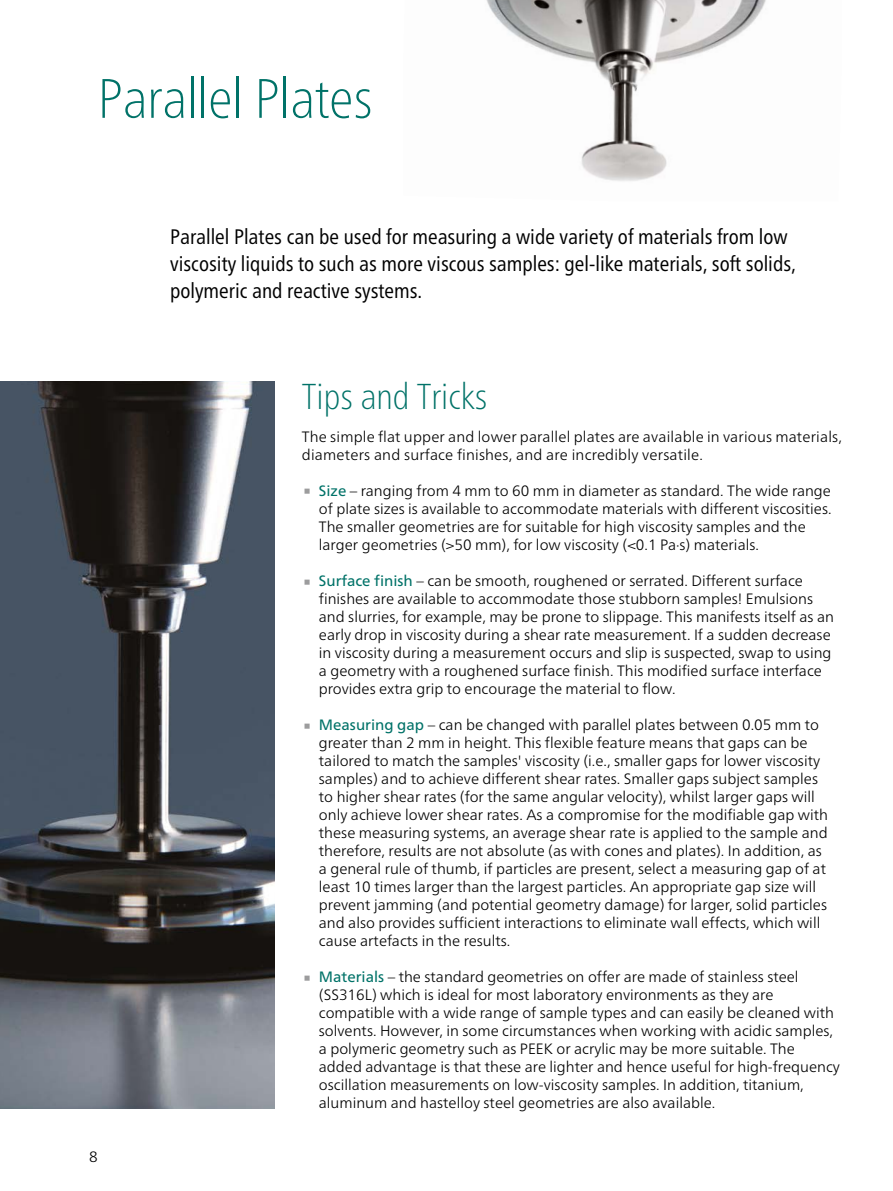
<style>
.page{position:relative;width:893px;height:1191px;background:#fff}
.page>*{position:absolute;margin:0;border:0;box-sizing:border-box;transform-origin:0 0}
.Headline_Titel_n{font:100 condensed 55.5px "Frutiger Neue LTW1 G";color:#007268}
.t1{font:45px "Frutiger Neue LTW1 G";color:#9c9c9d}
.Headline_Titel_n-2{font:100 condensed 36px "Frutiger Neue LTW1 G";color:#007268}
.Subhead_1_grün_n{font:condensed 21px/27px "Frutiger Neue LTW1 G";color:#000}
.Fließtext_en_n{font:300 15px/18px "Frutiger Neue LTW1 G";color:#000}
.s1{font-weight:400;color:#007268}
</style>
<div class="page">
<img style="left:486px;top:0;width:280px;height:181px">
<img style="left:0;top:381px;width:275px;height:727px">
<p class="Headline_Titel_n" style="left:98px;top:58px;width:276px">Parallel Plates</p>
<p class="Subhead_1_grün_n" style="left:170px;top:221px;width:627px">Parallel Plates can be used for measuring a wide variety of materials from low viscosity liquids to such as more viscous samples: gel-like materials, soft solids, polymeric and reactive systems.</p>
<p class="Headline_Titel_n-2" style="left:302px;top:370px;width:187px">Tips and Tricks</p>
<p class="Fließtext_en_n" style="left:89px;top:1147px;width:10px">8</p>
<p class="Fließtext_en_n" style="left:302px;top:427px;width:542px">The simple flat upper and lower parallel plates are available in various materials, diameters and surface finishes, and are incredibly versatile.</p>
<p class="t1" style="left:302px;top:461px;width:12px">∙</p>
<p class="Fließtext_en_n" style="left:319px;top:481px;width:514px"><span class="s1">Size</span> – ranging from 4 mm to 60 mm in diameter as standard. The wide range of plate sizes is available to accommodate materials with different viscosities.<br>The smaller geometries are for suitable for high viscosity samples and the larger geometries (&gt;50 mm), for low viscosity (&lt;0.1 Pa·s) materials.</p>
<p class="t1" style="left:302px;top:551px;width:12px">∙</p>
<p class="Fließtext_en_n" style="left:319px;top:571px;width:517px"><span class="s1">Surface finish</span> – can be smooth, roughened or serrated. Different surface finishes are available to accommodate those stubborn samples! Emulsions and slurries, for example, may be prone to slippage. This manifests itself as an early drop in viscosity during a shear rate measurement. If a sudden decrease in viscosity during a measurement occurs and slip is suspected, swap to using a geometry with a roughened surface finish. This modified surface interface provides extra grip to encourage the material to flow.</p>
<p class="t1" style="left:302px;top:695px;width:12px">∙</p>
<p class="Fließtext_en_n" style="left:319px;top:715px;width:511px"><span class="s1">Measuring gap</span> – can be changed with parallel plates between 0.05 mm to greater than 2 mm in height. This flexible feature means that gaps can be tailored to match the samples' viscosity (i.e., smaller gaps for lower viscosity samples) and to achieve different shear rates. Smaller gaps subject samples to higher shear rates (for the same angular velocity), whilst larger gaps will only achieve lower shear rates. As a compromise for the modifiable gap with these measuring systems, an average shear rate is applied to the sample and therefore, results are not absolute (as with cones and plates). In addition, as a general rule of thumb, if particles are present, select a measuring gap of at least 10 times larger than the largest particles. An appropriate gap size will prevent jamming (and potential geometry damage) for larger, solid particles and also provides sufficient interactions to eliminate wall effects, which will cause artefacts in the results.</p>
<p class="t1" style="left:302px;top:947px;width:12px">∙</p>
<p class="Fließtext_en_n" style="left:319px;top:967px;width:522px"><span class="s1">Materials</span> – the standard geometries on offer are made of stainless steel (SS316L) which is ideal for most laboratory environments as they are compatible with a wide range of sample types and can easily be cleaned with solvents. However, in some circumstances when working with acidic samples, a polymeric geometry such as PEEK or acrylic may be more suitable. The added advantage is that these are lighter and hence useful for high-frequency oscillation measurements on low-viscosity samples. In addition, titanium, aluminum and hastelloy steel geometries are also available.</p>
</div>
